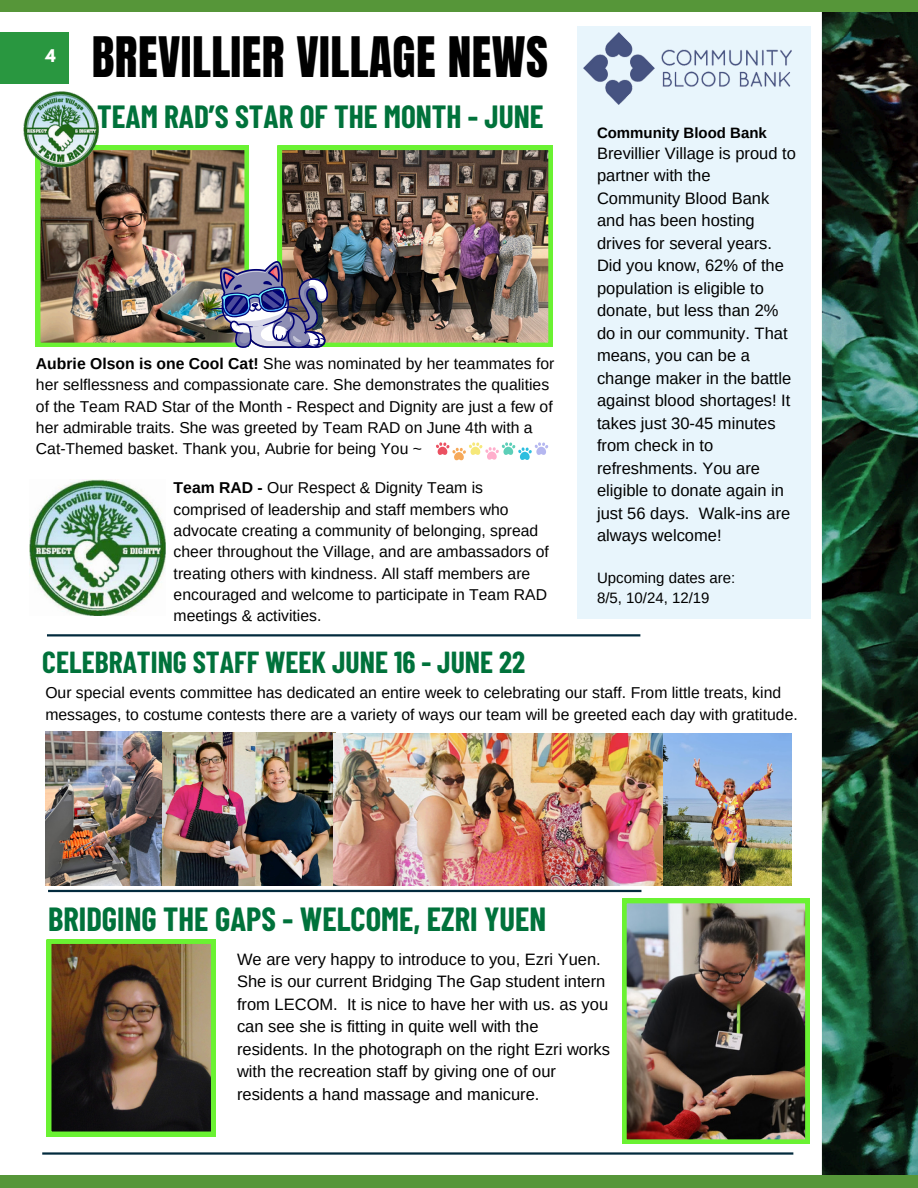
<style>
.page{position:relative;width:918px;height:1188px;background:#fff}
.page>*{position:absolute;margin:0;border:0;box-sizing:border-box;transform-origin:0 0}
.t1{font:47.4px "Anton";letter-spacing:.01em;color:#000}
.t2{font:700 32.7px "Barlow Condensed";color:#00723b}
.t3{font:700 31.35px "Barlow Condensed";color:#00723b}
.t4{font:700 29.7px "Barlow Condensed";color:#00723b}
.t5{font:16.5px/22.5px "Arimo";color:#000}
.t6{font:15.75px/21.3px "Arimo";color:#000}
.t7{font:700 15.45px "League Spartan";color:#fff}
.t8{font:15px "Arimo";color:#000}
.t9{font:700 15px "Arimo";color:#000}
.s1{font-weight:700}
</style>
<div class="page">
<img style="left:822px;top:12px;width:96px;height:1163px">
<div style="left:0;top:0;width:918px;height:12px;background:#569639"></div>
<div style="left:0;top:1175px;width:918px;height:13px;background:#569639"></div>
<div style="left:0;top:32px;width:69px;height:52px;background:#299740"></div>
<hr style="left:42px;top:1152px;width:751px;height:3px;background:#022a3d">
<hr style="left:47px;top:634px;width:593px;height:2px;background:#022a3d">
<div style="left:578px;top:26px;width:233px;height:592px;background:#e8f5fc"></div>
<img style="left:583px;top:32px;width:208px;height:72px">
<hr style="left:48px;top:890px;width:593px;height:2px;background:#022a3d">
<img style="left:353px;top:146px;width:200px;height:201px">
<img style="left:23px;top:91px;width:79px;height:78px">
<img style="left:622px;top:899px;width:188px;height:245px">
<svg style="left:47px;top:939px;width:168px;height:197px"></svg>
<img style="left:36px;top:146px;width:317px;height:202px">
<svg style="left:436px;top:442px;width:113px;height:19px"></svg>
<img style="left:29px;top:480px;width:136px;height:136px">
<img style="left:161px;top:732px;width:175px;height:153px">
<img style="left:334px;top:733px;width:458px;height:152px">
<img style="left:45px;top:731px;width:116px;height:154px">
<p class="t7" style="left:46px;top:48px;width:12px">4</p>
<p class="t1" style="left:92px;top:23px;width:458px">BREVILLIER VILLAGE NEWS</p>
<h2 class="t3" style="left:97px;top:97px;width:448px">TEAM RAD’S STAR OF THE MONTH - JUNE</h2>
<p class="t6" style="left:36px;top:353px;width:520px"><span class="s1">Aubrie Olson is one Cool Cat!</span> She was nominated by her teammates for her selflessness and compassionate care. She demonstrates the qualities of the Team RAD Star of the Month - Respect and Dignity are just a few of her admirable traits. She was greeted by Team RAD on June 4th with a Cat-Themed basket. Thank you, Aubrie for being You ~</p>
<p class="t6" style="left:174px;top:477px;width:377px"><span class="s1">Team RAD -</span> Our Respect &amp; Dignity Team is comprised of leadership and staff members who advocate creating a community of belonging, spread cheer throughout the Village, and are ambassadors of treating others with kindness. All staff members are encouraged and welcome to participate in Team RAD meetings &amp; activities.</p>
<p class="t4" style="left:42px;top:644px;width:484px">CELEBRATING STAFF WEEK JUNE 16 - JUNE 22</p>
<p class="t9" style="left:597px;top:124px;width:171px">Community Blood Bank</p>
<p class="t5" style="left:597px;top:142px;width:200px">Brevillier Village is proud to partner with the<br>Community Blood Bank and has been hosting drives for several years.<br>Did you know, 62% of the population is eligible to donate, but less than 2% do in our community. That means, you can be a change maker in the battle against blood shortages! It takes just 30-45 minutes from check in to refreshments. You are eligible to donate again in just 56 days. Walk-ins are always welcome!</p>
<p class="t8" style="left:597px;top:569px;width:140px">Upcoming dates are:</p>
<h2 class="t8" style="left:597px;top:590px;width:114px">8/5, 10/24, 12/19</h2>
<p class="t6" style="left:45px;top:681px;width:754px;line-height:21.9px">Our special events committee has dedicated an entire week to celebrating our staff. From little treats, kind messages, to costume contests there are a variety of ways our team will be greeted each day with gratitude.</p>
<p class="t2" style="left:48px;top:898px;width:500px">BRIDGING THE GAPS - WELCOME, EZRI YUEN</p>
<p class="t5" style="left:237px;top:948px;width:375px">We are very happy to introduce to you, Ezri Yuen.<br>She is our current Bridging The Gap student intern from LECOM. It is nice to have her with us. as you can see she is fitting in quite well with the residents. In the photograph on the right Ezri works with the recreation staff by giving one of our residents a hand massage and manicure.</p>
</div>
